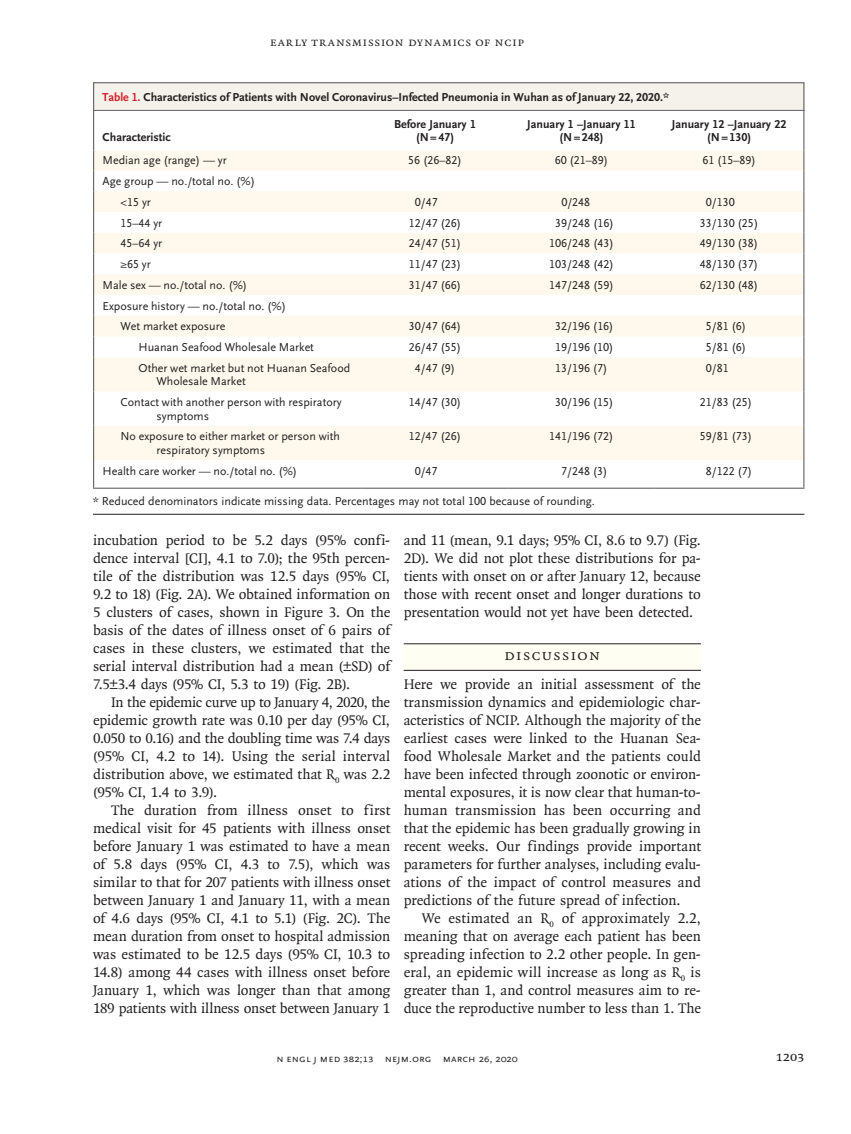
<style>
.page{position:relative;width:851px;height:1134px;background:#fff}
.page>*{position:absolute;margin:0;border:0;box-sizing:border-box;transform-origin:0 0}
.t1{font:15.75px "OTNEJM Quadraat Small Cap";letter-spacing:.075em;color:#231f20}
.t2{font:15px/18px "OTNEJM Quadraat";letter-spacing:-.005em;color:#231f20;text-align:justify}
.t3{font:14.25px "OTNEJM Quadraat Cap";color:#231f20}
.t4{font:12.75px "OTNEJM Quadraat Small Cap";letter-spacing:.045em;color:#231f20}
.t5{font:12px/13.5px "OTNEJM Scala Sans LF";color:#231f20}
.t6{font:700 12px/13.5px "OTNEJM Scala Sans LF";color:#231f20;text-align:center}
.t7{font:10.8px "OTNEJM Scala Sans LF Cap";letter-spacing:.01em;color:#231f20}
.s1{color:#d1232a}
.s2{font-family:"OTNEJM Scala Sans LF Small Cap"}
</style>
<div class="page">
<div style="left:404px;top:643px;width:296px;height:27px;background:#fffef2"></div>
<hr style="left:404px;top:670px;width:296px;height:1px;background:#231f20">
<hr style="left:404px;top:643px;width:296px;height:1px;background:#231f20">
<div style="left:93px;top:83px;width:711px;height:28px;background:#f5f1eb"></div>
<div style="left:93px;top:82px;width:711px;height:29px;border:1px solid #636366"></div>
<hr style="left:93px;top:110px;width:711px;height:1px;background:#636366">
<svg style="left:94px;top:150px;width:709px;height:310px;fill:#fef9ec"></svg>
<hr style="left:93px;top:110px;width:1px;height:40px;background:#636366">
<hr style="left:803px;top:110px;width:1px;height:40px;background:#636366">
<svg style="left:93px;top:150px;width:1px;height:207px"></svg>
<svg style="left:803px;top:150px;width:1px;height:207px"></svg>
<hr style="left:93px;top:357px;width:1px;height:34px;background:#636366">
<hr style="left:803px;top:357px;width:1px;height:34px;background:#636366">
<hr style="left:93px;top:391px;width:1px;height:35px;background:#636366">
<hr style="left:803px;top:391px;width:1px;height:35px;background:#636366">
<hr style="left:93px;top:426px;width:1px;height:34px;background:#636366">
<hr style="left:803px;top:426px;width:1px;height:34px;background:#636366">
<svg style="left:93px;top:460px;width:1px;height:28px"></svg>
<svg style="left:803px;top:460px;width:1px;height:28px"></svg>
<hr style="left:93px;top:488px;width:268px;height:1px;background:#636366">
<hr style="left:361px;top:488px;width:147px;height:1px;background:#636366">
<hr style="left:508px;top:488px;width:146px;height:1px;background:#636366">
<hr style="left:654px;top:488px;width:150px;height:1px;background:#636366">
<hr style="left:93px;top:514px;width:711px;height:1px;background:#231f20">
<p class="t4" style="left:270px;top:35px;width:256px">Early Transmission Dynamics of NCIP</p>
<p class="t6" style="left:102px;top:90px;width:568px"><span class="s1">Table 1.</span> Characteristics of Patients with Novel Coronavirus–Infected Pneumonia in Wuhan as of January 22, 2020.*</p>
<p class="t6" style="left:103px;top:131px;width:70px">Characteristic</p>
<p class="t6" style="left:394px;top:118px;width:83px">Before January 1 (N=47)</p>
<p class="t6" style="left:527px;top:118px;width:110px">January 1 –January 11 (N=248)</p>
<p class="t6" style="left:671px;top:118px;width:116px">January 12 –January 22 (N=130)</p>
<p class="t5" style="left:103px;top:154px;width:126px">Median age (range) — yr</p>
<p class="t5" style="left:408px;top:154px;width:55px">56 (26–82)</p>
<p class="t5" style="left:554px;top:154px;width:55px">60 (21–89)</p>
<p class="t5" style="left:702px;top:154px;width:55px">61 (15–89)</p>
<p class="t5" style="left:121px;top:171px;width:136px;line-height:20.7px;text-indent:-18px">Age group — no./total no. (%) &lt;15 yr</p>
<p class="t5" style="left:415px;top:196px;width:24px">0/47</p>
<p class="t5" style="left:561px;top:196px;width:30px">0/248</p>
<p class="t5" style="left:706px;top:196px;width:30px">0/130</p>
<p class="t5" style="left:121px;top:216px;width:43px">15–44 yr</p>
<p class="t5" style="left:409px;top:216px;width:54px">12/47 (26)</p>
<p class="t5" style="left:555px;top:216px;width:60px">39/248 (16)</p>
<p class="t5" style="left:700px;top:216px;width:60px">33/130 (25)</p>
<p class="t5" style="left:121px;top:237px;width:43px">45–64 yr</p>
<p class="t5" style="left:409px;top:237px;width:54px">24/47 (51)</p>
<p class="t5" style="left:549px;top:237px;width:66px">106/248 (43)</p>
<p class="t5" style="left:700px;top:237px;width:60px">49/130 (38)</p>
<p class="t5" style="left:121px;top:258px;width:32px">≥65 yr</p>
<p class="t5" style="left:409px;top:258px;width:54px">11/47 (23)</p>
<p class="t5" style="left:549px;top:258px;width:66px">103/248 (42)</p>
<p class="t5" style="left:699px;top:258px;width:60px">48/130 (37)</p>
<p class="t5" style="left:103px;top:279px;width:146px">Male sex — no./total no. (%)</p>
<p class="t5" style="left:409px;top:279px;width:54px">31/47 (66)</p>
<p class="t5" style="left:549px;top:279px;width:66px">147/248 (59)</p>
<p class="t5" style="left:699px;top:279px;width:60px">62/130 (48)</p>
<p class="t5" style="left:120px;top:296px;width:167px;line-height:20.7px;text-indent:-18px">Exposure history — no./total no. (%)<br>Wet market exposure</p>
<p class="t5" style="left:409px;top:320px;width:54px">30/47 (64)</p>
<p class="t5" style="left:555px;top:320px;width:60px">32/196 (16)</p>
<p class="t5" style="left:705px;top:320px;width:42px">5/81 (6)</p>
<p class="t5" style="left:138px;top:341px;width:177px">Huanan Seafood Wholesale Market</p>
<p class="t5" style="left:409px;top:341px;width:54px">26/47 (55)</p>
<p class="t5" style="left:555px;top:341px;width:60px">19/196 (10)</p>
<p class="t5" style="left:705px;top:341px;width:42px">5/81 (6)</p>
<p class="t5" style="left:156px;top:362px;width:195px;text-indent:-18px">Other wet market but not Huanan Seafood<br>Wholesale Market</p>
<p class="t5" style="left:415px;top:362px;width:42px">4/47 (9)</p>
<p class="t5" style="left:555px;top:362px;width:54px">13/196 (7)</p>
<p class="t5" style="left:705px;top:362px;width:24px">0/81</p>
<p class="t5" style="left:156px;top:396px;width:187px;text-indent:-36px">Contact with another person with respiratory symptoms</p>
<p class="t5" style="left:409px;top:396px;width:54px">14/47 (30)</p>
<p class="t5" style="left:555px;top:396px;width:60px">30/196 (15)</p>
<p class="t5" style="left:699px;top:396px;width:54px">21/83 (25)</p>
<p class="t5" style="left:156px;top:430px;width:185px;text-indent:-36px">No exposure to either market or person with respiratory symptoms</p>
<p class="t5" style="left:409px;top:430px;width:54px">12/47 (26)</p>
<p class="t5" style="left:549px;top:430px;width:66px">141/196 (72)</p>
<p class="t5" style="left:699px;top:430px;width:54px">59/81 (73)</p>
<p class="t5" style="left:102px;top:464px;width:196px">Health care worker — no./total no. (%)</p>
<p class="t5" style="left:414px;top:464px;width:24px">0/47</p>
<p class="t5" style="left:561px;top:464px;width:48px">7/248 (3)</p>
<p class="t5" style="left:705px;top:464px;width:48px">8/122 (7)</p>
<p class="t5" style="left:93px;top:494px;width:503px">* Reduced denominators indicate missing data. Percentages may not total 100 because of rounding.</p>
<p class="t2" style="left:93px;top:531px;width:299px">incubation period to be 5.2 days (95% confi&shy;dence interval [CI], 4.1 to 7.0); the 95th percen&shy;tile of the distribution was 12.5 days (95% CI, 9.2 to 18) (Fig. 2A). We obtained information on 5 clusters of cases, shown in Figure 3. On the basis of the dates of illness onset of 6 pairs of cases in these clusters, we estimated that the serial interval distribution had a mean (±SD) of 7.5±3.4 days (95% CI, 5.3 to 19) (Fig. 2B).</p>
<p class="t2" style="left:93px;top:693px;width:299px;text-indent:18px">In the epidemic curve up to January 4, 2020, the epidemic growth rate was 0.10 per day (95% CI, 0.050 to 0.16) and the doubling time was 7.4 days (95% CI, 4.2 to 14). Using the serial interval distribution above, we estimated that R<sub>0</sub> was 2.2 (95% CI, 1.4 to 3.9).</p>
<p class="t2" style="left:93px;top:801px;width:299px;text-indent:18px">The duration from illness onset to first medical visit for 45 patients with illness onset before January 1 was estimated to have a mean of 5.8 days (95% CI, 4.3 to 7.5), which was similar to that for 207 patients with illness onset between January 1 and January 11, with a mean of 4.6 days (95% CI, 4.1 to 5.1) (Fig. 2C). The mean duration from onset to hospital admission was estimated to be 12.5 days (95% CI, 10.3 to 14.8) among 44 cases with illness onset before January 1, which was longer than that among 189 patients with illness onset between January 1</p>
<p class="t2" style="left:404px;top:531px;width:299px">and 11 (mean, 9.1 days; 95% CI, 8.6 to 9.7) (Fig.<br>2D). We did not plot these distributions for pa&shy;tients with onset on or after January 12, because those with recent onset and longer durations to presentation would not yet have been detected.</p>
<p class="t1" style="left:504px;top:646px;width:98px">Discussion</p>
<p class="t2" style="left:404px;top:675px;width:299px">Here we provide an initial assessment of the transmission dynamics and epidemiologic char&shy;acteristics of NCIP. Although the majority of the earliest cases were linked to the Huanan Sea&shy;food Wholesale Market and the patients could have been infected through zoonotic or environ&shy;mental exposures, it is now clear that human-to&shy;human transmission has been occurring and that the epidemic has been gradually growing in recent weeks. Our findings provide important parameters for further analyses, including evalu&shy;ations of the impact of control measures and predictions of the future spread of infection.</p>
<p class="t2" style="left:403px;top:909px;width:299px;text-indent:18px">We estimated an R<sub>0</sub> of approximately 2.2, meaning that on average each patient has been spreading infection to 2.2 other people. In gen&shy;eral, an epidemic will increase as long as R<sub>0</sub> is greater than 1, and control measures aim to re&shy;duce the reproductive number to less than 1. The</p>
<p class="t7" style="left:276px;top:1053px;width:243px">n engl j med 382;13 nejm.org <span class="s2">March 26, 2020</span></p>
<p class="t3" style="left:775px;top:1048px;width:30px">1203</p>
</div>
